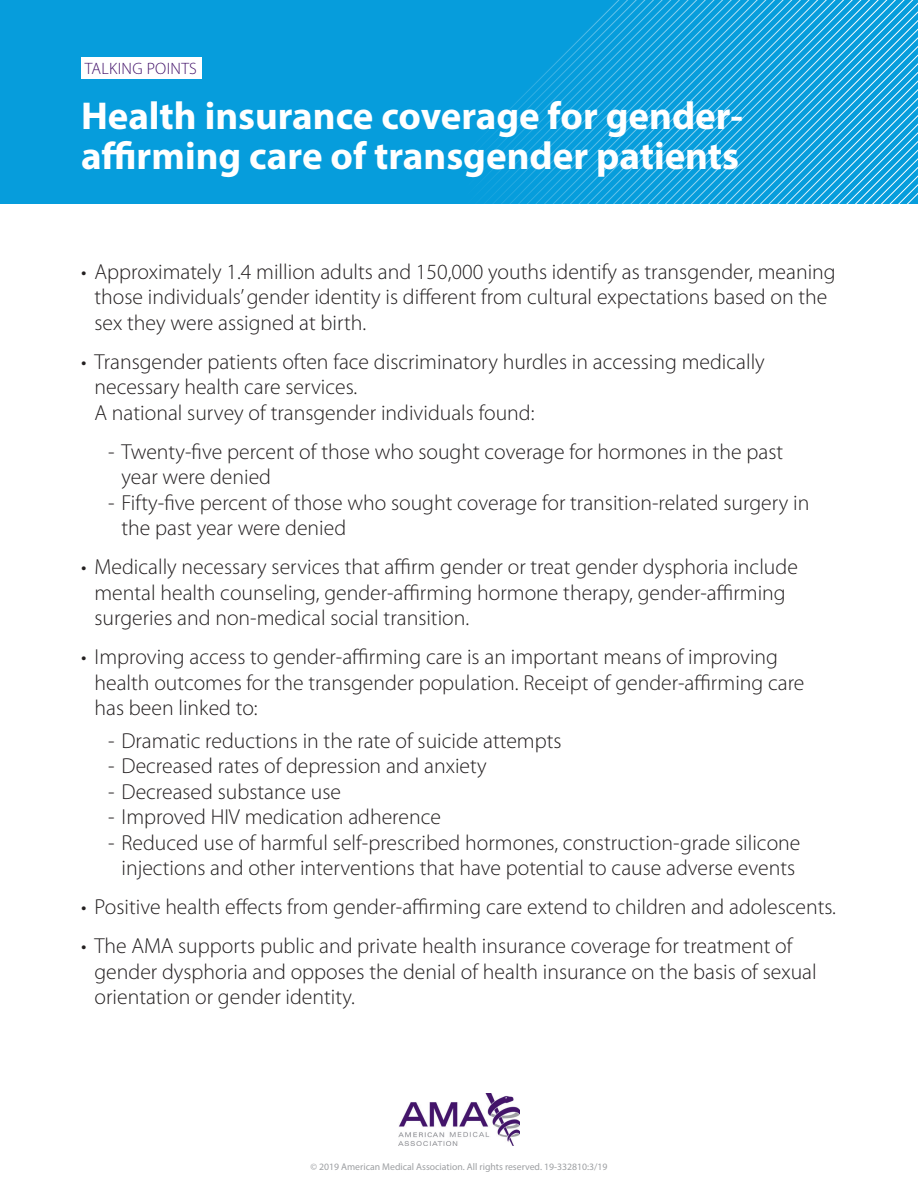
<style>
.page{position:relative;width:918px;height:1188px;background:#fff}
.page>*{position:absolute;margin:0;border:0;box-sizing:border-box;transform-origin:0 0}
.t1{font:700 39px/40.5px "Myriad Pro";color:#fff}
.t2{font:300 21.75px/25.5px "Myriad Pro";color:#231f20}
.t3{font:300 16.5px "Myriad Pro";letter-spacing:.02em;color:#44146b}
.t4{font:9.75px "Myriad Pro";color:#9d9fa2}
</style>
<div class="page">
<img style="left:398px;top:1093px;width:122px;height:53px">
<div style="left:0;top:0;width:918px;height:203px;background:#069ddc"></div>
<svg style="left:520px;top:89px;width:9px;height:115px"></svg>
<svg style="left:529px;top:81px;width:8px;height:123px"></svg>
<svg style="left:537px;top:72px;width:9px;height:132px"></svg>
<svg style="left:546px;top:63px;width:9px;height:141px"></svg>
<svg style="left:555px;top:55px;width:8px;height:149px"></svg>
<svg style="left:563px;top:46px;width:9px;height:158px"></svg>
<svg style="left:572px;top:37px;width:9px;height:167px"></svg>
<svg style="left:581px;top:29px;width:8px;height:175px"></svg>
<svg style="left:589px;top:20px;width:9px;height:184px"></svg>
<svg style="left:598px;top:11px;width:9px;height:193px"></svg>
<svg style="left:607px;top:3px;width:8px;height:201px"></svg>
<svg style="left:615px;top:0;width:9px;height:204px"></svg>
<svg style="left:624px;top:0;width:8px;height:204px"></svg>
<svg style="left:632px;top:0;width:9px;height:204px"></svg>
<svg style="left:641px;top:0;width:9px;height:204px"></svg>
<svg style="left:650px;top:0;width:8px;height:204px"></svg>
<svg style="left:658px;top:0;width:9px;height:204px"></svg>
<svg style="left:667px;top:0;width:9px;height:204px"></svg>
<svg style="left:676px;top:0;width:8px;height:204px"></svg>
<svg style="left:684px;top:0;width:9px;height:204px"></svg>
<svg style="left:693px;top:0;width:9px;height:204px"></svg>
<svg style="left:702px;top:0;width:8px;height:204px"></svg>
<svg style="left:710px;top:0;width:9px;height:204px"></svg>
<svg style="left:719px;top:0;width:199px;height:204px"></svg>
<div style="left:81px;top:58px;width:121px;height:21px;background:#fff"></div>
<p class="t3" style="left:85px;top:58px;width:114px">TALKING POINTS</p>
<p class="t1" style="left:81px;top:94px;width:664px">Health insurance coverage for gender&shy;affirming care of transgender patients</p>
<p class="t2" style="left:94px;top:259px;width:743px;text-indent:-14px">• Approximately 1.4 million adults and 150,000 youths identify as transgender, meaning those individuals’ gender identity is different from cultural expectations based on the sex they were assigned at birth.</p>
<p class="t2" style="left:94px;top:349px;width:672px;text-indent:-14px">• Transgender patients often face discriminatory hurdles in accessing medically necessary health care services.<br>A national survey of transgender individuals found:</p>
<p class="t2" style="left:122px;top:439px;width:663px;text-indent:-14px">- Twenty-five percent of those who sought coverage for hormones in the past year were denied</p>
<p class="t2" style="left:122px;top:490px;width:689px;text-indent:-14px">- Fifty-five percent of those who sought coverage for transition-related surgery in the past year were denied</p>
<p class="t2" style="left:94px;top:554px;width:705px;text-indent:-14px">• Medically necessary services that affirm gender or treat gender dysphoria include mental health counseling, gender-affirming hormone therapy, gender-affirming surgeries and non-medical social transition.</p>
<p class="t2" style="left:94px;top:644px;width:711px;text-indent:-14px">• Improving access to gender-affirming care is an important means of improving health outcomes for the transgender population. Receipt of gender-affirming care has been linked to:</p>
<p class="t2" style="left:108px;top:727px;width:455px">- Dramatic reductions in the rate of suicide attempts</p>
<p class="t2" style="left:108px;top:753px;width:380px">- Decreased rates of depression and anxiety</p>
<p class="t2" style="left:108px;top:778px;width:235px">- Decreased substance use</p>
<p class="t2" style="left:108px;top:804px;width:334px">- Improved HIV medication adherence</p>
<p class="t2" style="left:108px;top:829px;width:694px;text-align:center">- Reduced use of harmful self-prescribed hormones, construction-grade silicone injections and other interventions that have potential to cause adverse events</p>
<p class="t2" style="left:81px;top:894px;width:757px">• Positive health effects from gender-affirming care extend to children and adolescents.</p>
<p class="t2" style="left:94px;top:933px;width:724px;text-indent:-14px">• The AMA supports public and private health insurance coverage for treatment of gender dysphoria and opposes the denial of health insurance on the basis of sexual orientation or gender identity.</p>
<p class="t4" style="left:311px;top:1161px;width:298px">© 2019 American Medical Association. All rights reserved. 19-332810:3/19</p>
</div>
